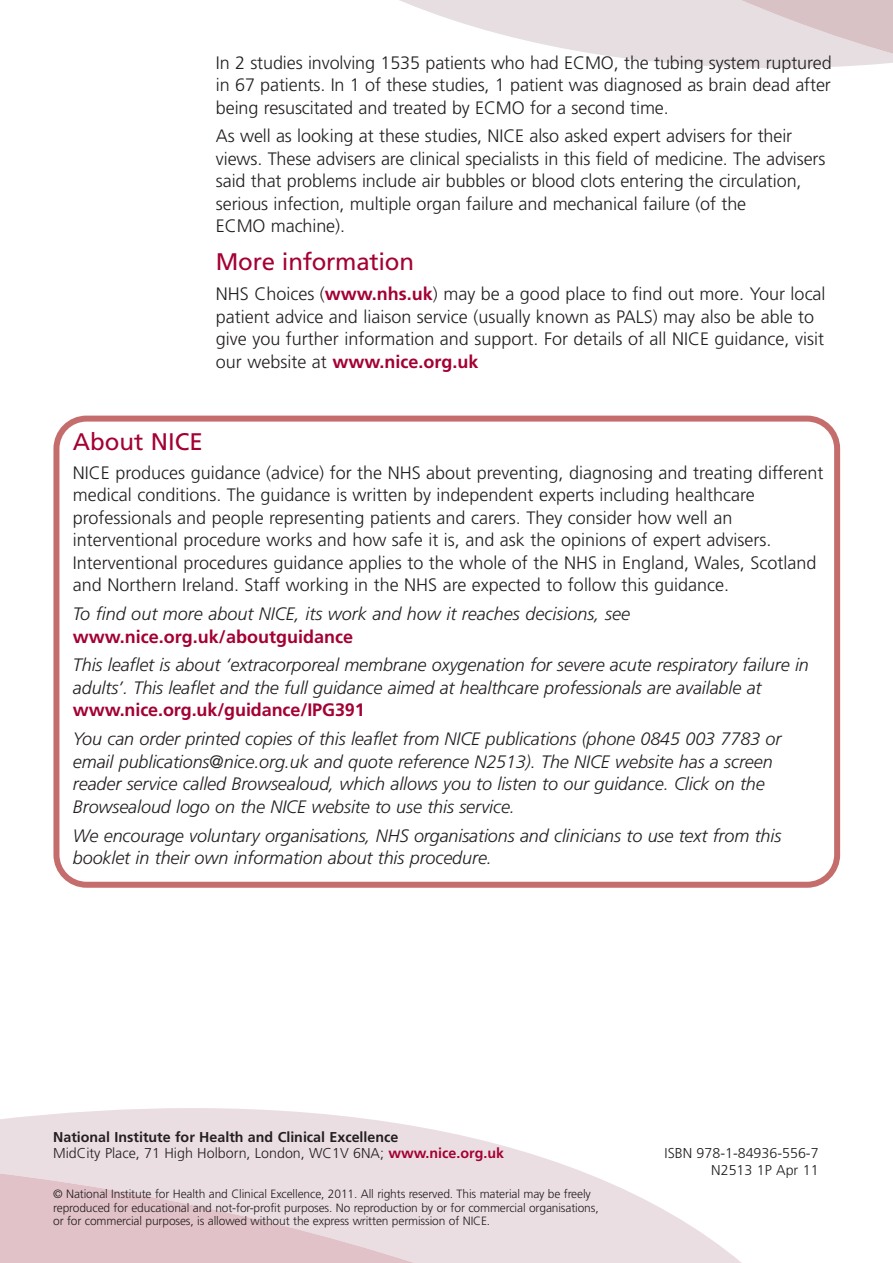
<style>
.page{position:relative;width:893px;height:1263px;background:#fff}
.page>*{position:absolute;margin:0;border:0;box-sizing:border-box;transform-origin:0 0}
.t1{font:24px "Frutiger";letter-spacing:-.01em;color:#a40133}
.t2{font:300 18px/22.5px "Frutiger";color:#231f20}
.t3{font:italic 300 18px/22.5px "Frutiger";letter-spacing:-.005em;color:#231f20}
.t4{font:700 18px "Frutiger";letter-spacing:-.005em;color:#a40133}
.t5{font:700 14.25px/16.5px "Frutiger";color:#231f20}
.t6{font:300 14.25px/16.5px "Frutiger";color:#231f20;text-align:right}
.t7{font:300 12px/13.8px "Frutiger";letter-spacing:-.01em;color:#231f20}
.s1{font-weight:700;color:#a40133}
.s2{font-weight:300}
.s3{color:#a40133}
</style>
<div class="page">
<svg style="left:0;top:1108px;width:534px;height:47px;fill:#ebdee2"></svg>
<svg style="left:0;top:1155px;width:742px;height:108px;background:#eadade"></svg>
<svg style="left:641px;top:60px;width:252px;height:8px;fill:#e6dee1"></svg>
<svg style="left:399px;top:0;width:494px;height:60px"></svg>
<svg style="left:53px;top:416px;width:787px;height:472px"></svg>
<p class="t2" style="left:216px;top:52px;width:617px;text-align:justify">In 2 studies involving 1535 patients who had ECMO, the tubing system ruptured in 67 patients. In 1 of these studies, 1 patient was diagnosed as brain dead after being resuscitated and treated by ECMO for a second time.</p>
<p class="t2" style="left:216px;top:126px;width:611px">As well as looking at these studies, NICE also asked expert advisers for their views. These advisers are clinical specialists in this field of medicine. The advisers said that problems include air bubbles or blood clots entering the circulation, serious infection, multiple organ failure and mechanical failure (of the<br>ECMO machine).</p>
<h1 class="t1" style="left:216px;top:252px;width:200px">More information</h1>
<p class="t2" style="left:216px;top:284px;width:611px">NHS Choices (<span class="s1">www.nhs.uk</span>) may be a good place to find out more. Your local patient advice and liaison service (usually known as PALS) may also be able to give you further information and support. For details of all NICE guidance, visit our website at <span class="s1">www.nice.org.uk</span></p>
<h1 class="t1" style="left:73px;top:432px;width:132px">About NICE</h1>
<p class="t2" style="left:73px;top:462px;width:752px">NICE produces guidance (advice) for the NHS about preventing, diagnosing and treating different medical conditions. The guidance is written by independent experts including healthcare professionals and people representing patients and carers. They consider how well an interventional procedure works and how safe it is, and ask the opinions of expert advisers.<br>Interventional procedures guidance applies to the whole of the NHS in England, Wales, Scotland and Northern Ireland. Staff working in the NHS are expected to follow this guidance.</p>
<p class="t3" style="left:73px;top:604px;width:559px">To find out more about NICE, its work and how it reaches decisions, see</p>
<p class="t4" style="left:73px;top:629px;width:282px">www.nice.org.uk/aboutguidance</p>
<p class="t3" style="left:73px;top:655px;width:737px">This leaflet is about ‘extracorporeal membrane oxygenation for severe acute respiratory failure in adults’. This leaflet and the full guidance aimed at healthcare professionals are available at</p>
<p class="t4" style="left:73px;top:703px;width:293px">www.nice.org.uk/guidance/IPG391</p>
<p class="t3" style="left:73px;top:729px;width:710px">You can order printed copies of this leaflet from NICE publications (phone 0845 003 7783 or email publications@nice.org.uk and quote reference N2513). The NICE website has a screen reader service called Browsealoud, which allows you to listen to our guidance. Click on the Browsealoud logo on the NICE website to use this service.</p>
<p class="t3" style="left:73px;top:825px;width:710px">We encourage voluntary organisations, NHS organisations and clinicians to use text from this booklet in their own information about this procedure.</p>
<p class="t5" style="left:53px;top:1130px;width:452px">National Institute for Health and Clinical Excellence<br><span class="s2">MidCity Place, 71 High Holborn, London, WC1V 6NA;</span> <span class="s3">www.nice.org.uk</span></p>
<p class="t7" style="left:53px;top:1188px;width:547px">© National Institute for Health and Clinical Excellence, 2011. All rights reserved. This material may be freely reproduced for educational and not-for-profit purposes. No reproduction by or for commercial organisations, or for commercial purposes, is allowed without the express written permission of NICE.</p>
<p class="t6" style="left:664px;top:1146px;width:156px">ISBN 978-1-84936-556-7<br>N2513 1P Apr 11</p>
</div>
